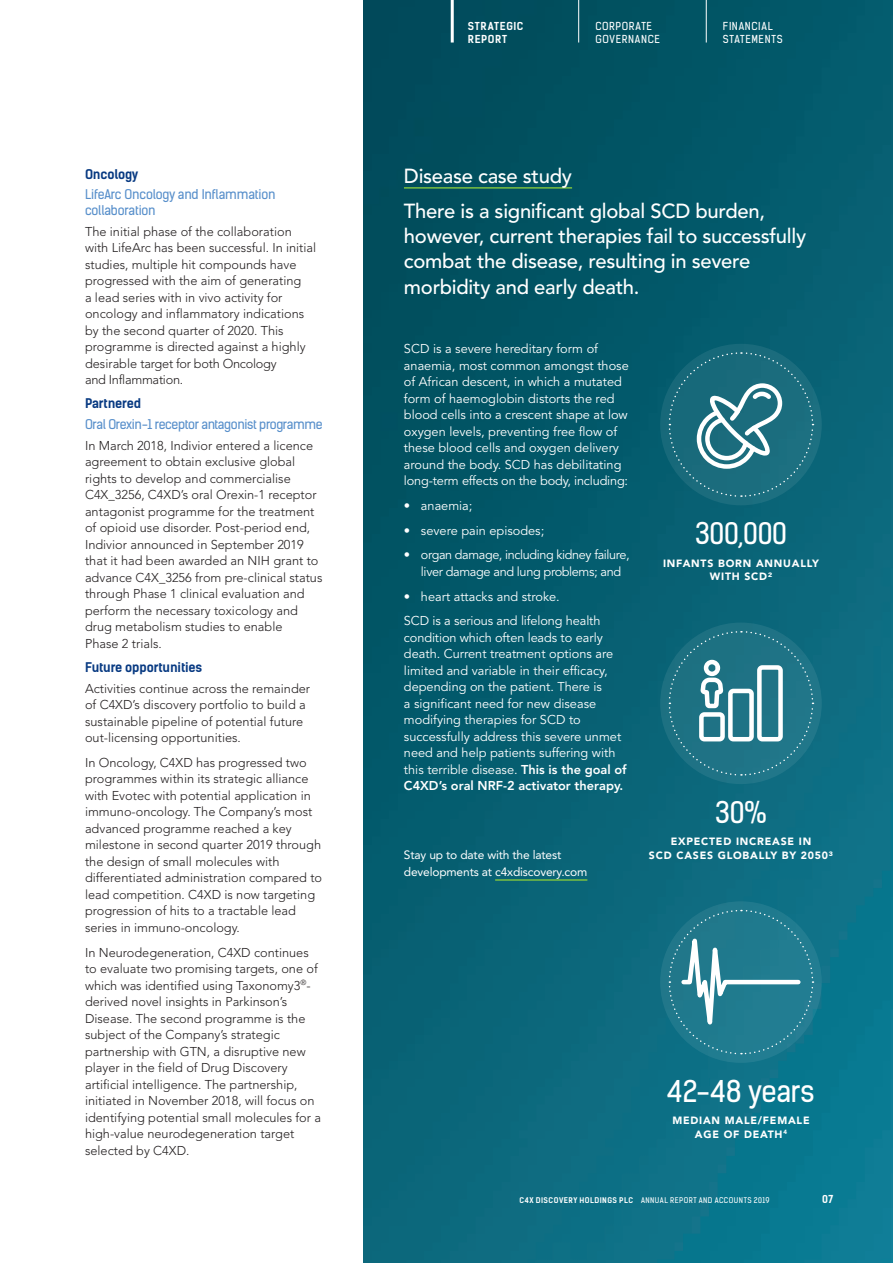
<style>
.page{position:relative;width:893px;height:1263px;background:#fff}
.page>*{position:absolute;margin:0;border:0;box-sizing:border-box;transform-origin:0 0}
.t1{font:28.5px "Kelson Sans";letter-spacing:-.005em;color:#fff}
.t2{font:500 20.25px/25.5px "Avenir LT Std";letter-spacing:-.015em;color:#fff}
.t3{font:300 12.75px/16.5px "Avenir LT Std";color:#231f20}
.t4{font:12.75px/16.5px "Avenir LT Std";color:#fff}
.t5{font:12.75px/15.8px "Kelson Sans";letter-spacing:-.025em;color:#5990cb}
.t6{font:12.75px/16.5px "Avenir LT Std";letter-spacing:-.03em;color:#fff}
.t7{font:700 12.75px "Kelson Sans";letter-spacing:-.015em;color:#083a82}
.t8{font:12px/16.5px "Avenir LT Std";letter-spacing:-.015em;color:#fff}
.t9{font:900 10.5px/13.5px "Avenir LT Std";letter-spacing:.075em;color:#fff;text-align:center}
.t10{font:10.5px/12.1px "Kelson Sans";letter-spacing:.06em;color:#fff}
.t11{font:700 10.5px/12.1px "Kelson Sans";letter-spacing:.06em;color:#fff}
.t12{font:7.5px "Kelson Sans";letter-spacing:.065em;color:#fff}
.s1{font-weight:800}
.s2{font-weight:700}
</style>
<div class="page">
<img style="left:364px;top:0;width:529px;height:1263px">
<hr style="left:451px;top:0;width:3px;height:43px;background:#fff">
<hr style="left:706px;top:0;width:1px;height:43px;background:#fff">
<hr style="left:578px;top:0;width:1px;height:43px;background:#fff">
<hr style="left:404px;top:187px;width:168px;height:2px;background:#7abf42">
<hr style="left:495px;top:879px;width:92px;height:2px;background:#7abf42">
<div style="left:660px;top:901px;width:162px;height:162px;background:#217a8e;border-radius:50%"></div>
<svg style="left:668px;top:909px;width:146px;height:146px"></svg>
<div style="left:660px;top:622px;width:162px;height:162px;background:#1d7284;border-radius:50%"></div>
<svg style="left:668px;top:630px;width:146px;height:146px"></svg>
<div style="left:660px;top:344px;width:162px;height:161px;background:#196a7b;border-radius:50%"></div>
<svg style="left:668px;top:351px;width:146px;height:147px"></svg>
<p class="t7" style="left:85px;top:166px;width:55px">Oncology</p>
<p class="t5" style="left:85px;top:187px;width:192px">LifeArc Oncology and Inflammation collaboration</p>
<p class="t3" style="left:85px;top:223px;width:233px">The initial phase of the collaboration with LifeArc has been successful. In initial studies, multiple hit compounds have progressed with the aim of generating<br>a lead series with in vivo activity for oncology and inflammatory indications by the second quarter of 2020. This programme is directed against a highly desirable target for both Oncology<br>and Inflammation.</p>
<p class="t7" style="left:85px;top:396px;width:58px">Partnered</p>
<p class="t5" style="left:85px;top:416px;width:239px">Oral Orexin-1 receptor antagonist programme</p>
<p class="t3" style="left:85px;top:437px;width:239px">In March 2018, Indivior entered a licence agreement to obtain exclusive global rights to develop and commercialise C4X_3256, C4XD’s oral Orexin-1 receptor antagonist programme for the treatment of opioid use disorder. Post-period end, Indivior announced in September 2019 that it had been awarded an NIH grant to advance C4X_3256 from pre-clinical status through Phase 1 clinical evaluation and perform the necessary toxicology and drug metabolism studies to enable<br>Phase 2 trials.</p>
<p class="t7" style="left:85px;top:659px;width:119px">Future opportunities</p>
<p class="t3" style="left:85px;top:680px;width:227px">Activities continue across the remainder of C4XD’s discovery portfolio to build a sustainable pipeline of potential future out-licensing opportunities.</p>
<p class="t3" style="left:85px;top:754px;width:239px">In Oncology, C4XD has progressed two programmes within its strategic alliance with Evotec with potential application in immuno-oncology. The Company’s most advanced programme reached a key milestone in second quarter 2019 through the design of small molecules with differentiated administration compared to lead competition. C4XD is now targeting progression of hits to a tractable lead series in immuno-oncology.</p>
<p class="t3" style="left:85px;top:944px;width:237px">In Neurodegeneration, C4XD continues to evaluate two promising targets, one of which was identified using Taxonomy3<sup>®</sup>- derived novel insights in Parkinson’s Disease. The second programme is the subject of the Company’s strategic partnership with GTN, a disruptive new player in the field of Drug Discovery artificial intelligence. The partnership, initiated in November 2018, will focus on identifying potential small molecules for a high-value neurodegeneration target selected by C4XD.</p>
<p class="t11" style="left:468px;top:20px;width:57px">STRATEGIC<br>REPORT</p>
<p class="t10" style="left:595px;top:20px;width:66px">CORPORATE<br>GOVERNANCE</p>
<p class="t10" style="left:723px;top:20px;width:61px">FINANCIAL<br>STATEMENTS</p>
<h2 class="t2" style="left:404px;top:160px;width:363px;line-height:34px">Disease case study<br>There is a significant global SCD burden,</h2>
<h2 class="t2" style="left:404px;top:224px;width:404px">however, current therapies fail to successfully combat the disease, resulting in severe morbidity and early death.</h2>
<p class="t4" style="left:404px;top:341px;width:226px">SCD is a severe hereditary form of anaemia, most common amongst those of African descent, in which a mutated form of haemoglobin distorts the red blood cells into a crescent shape at low oxygen levels, preventing free flow of these blood cells and oxygen delivery around the body. SCD has debilitating long-term effects on the body, including:</p>
<p class="t4" style="left:404px;top:498px;width:70px">• anaemia;</p>
<p class="t4" style="left:404px;top:522px;width:142px">• severe pain episodes;</p>
<p class="t6" style="left:421px;top:547px;width:210px;text-indent:-17px">• organ damage, including kidney failure, liver damage and lung problems; and</p>
<p class="t4" style="left:404px;top:584px;width:198px;line-height:24.8px">• heart attacks and stroke.<br>SCD is a serious and lifelong health</p>
<p class="t4" style="left:404px;top:630px;width:224px">condition which often leads to early death. Current treatment options are limited and variable in their efficacy, depending on the patient. There is<br>a significant need for new disease modifying therapies for SCD to successfully address this severe unmet need and help patients suffering with this terrible disease. <span class="s1">This is the goal of C4XD’s oral NRF-2 activator therapy.</span></p>
<p class="t8" style="left:404px;top:847px;width:185px">Stay up to date with the latest developments at c4xdiscovery.com</p>
<h1 class="t1" style="left:695px;top:516px;width:93px">300,000</h1>
<p class="t9" style="left:663px;top:556px;width:157px">INFANTS BORN ANNUALLY<br>WITH SCD²</p>
<h1 class="t1" style="left:715px;top:795px;width:53px">30%</h1>
<p class="t9" style="left:649px;top:835px;width:186px">EXPECTED INCREASE IN<br>SCD CASES GLOBALLY BY 2050³</p>
<h1 class="t1" style="left:668px;top:1074px;width:148px">42-48 years</h1>
<p class="t9" style="left:672px;top:1113px;width:139px">MEDIAN MALE/FEMALE<br>AGE OF DEATH<sup>4</sup></p>
<p class="t12" style="left:520px;top:1196px;width:252px"><span class="s2">C4X DISCOVERY HOLDINGS PLC</span> ANNUAL REPORT AND ACCOUNTS 2019</p>
<p class="t11" style="left:822px;top:1193px;width:13px">07</p>
</div>
